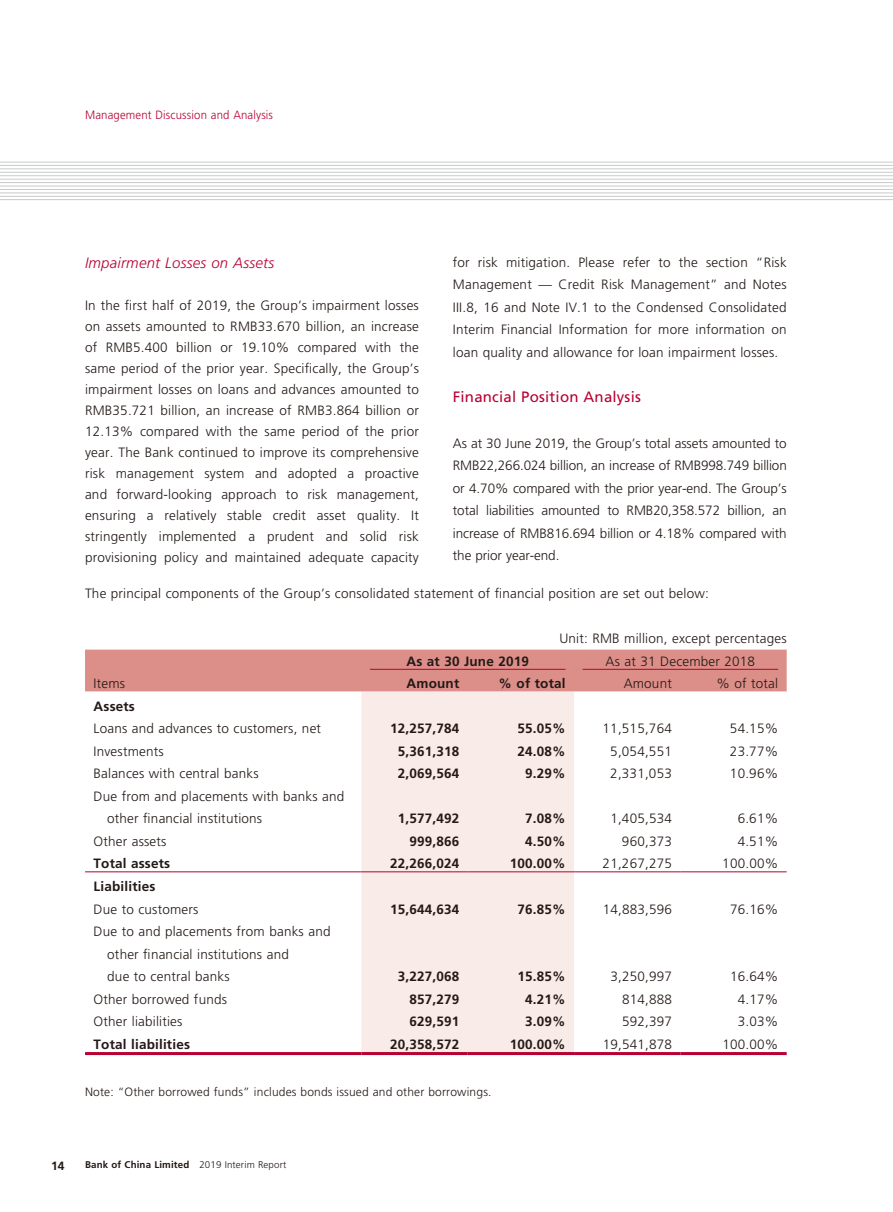
<style>
.page{position:relative;width:893px;height:1212px;background:#fff}
.page>*{position:absolute;margin:0;border:0;box-sizing:border-box;transform-origin:0 0}
.t1{font:15px "Frutiger";letter-spacing:.015em;color:#b80032}
.t2{font:italic 300 15px "Frutiger";letter-spacing:.015em;color:#b80032}
.t3{font:300 13.5px/21px "Frutiger";letter-spacing:.015em;color:#231916;text-align:justify}
.t4{font:700 13.5px "Frutiger";letter-spacing:.015em;color:#231916}
.t5{font:300 12px "Frutiger";letter-spacing:.015em;color:#231916}
.t6{font:300 12px "Frutiger";letter-spacing:.015em;color:#b80032;scale:.95 1}
.t7{font:700 12px "Frutiger";color:#231916}
.t8{font:700 9.75px "Frutiger";letter-spacing:.015em;color:#231916}
.s1{font-weight:300}
</style>
<div class="page">
<hr style="left:0;top:162px;width:893px;height:1px;background:#c9cacb">
<hr style="left:0;top:165px;width:893px;height:1px;background:#c9cacb">
<hr style="left:0;top:168px;width:893px;height:1px;background:#c9cacb">
<hr style="left:0;top:172px;width:893px;height:1px;background:#c9cacb">
<hr style="left:0;top:175px;width:893px;height:1px;background:#c9cacb">
<hr style="left:0;top:179px;width:893px;height:1px;background:#c9cacb">
<hr style="left:0;top:182px;width:893px;height:1px;background:#c9cacb">
<hr style="left:0;top:186px;width:893px;height:1px;background:#c9cacb">
<hr style="left:0;top:189px;width:893px;height:1px;background:#c9cacb">
<hr style="left:0;top:192px;width:893px;height:1px;background:#c9cacb">
<hr style="left:0;top:196px;width:893px;height:1px;background:#c9cacb">
<hr style="left:0;top:199px;width:893px;height:1px;background:#c9cacb">
<div style="left:85px;top:650px;width:702px;height:42px;background:#dc8e89"></div>
<div style="left:361px;top:692px;width:213px;height:360px;background:#f9ebe8"></div>
<hr style="left:85px;top:871px;width:276px;height:1px;background:#b80032">
<hr style="left:361px;top:871px;width:107px;height:1px;background:#b80032">
<hr style="left:468px;top:871px;width:106px;height:1px;background:#b80032">
<hr style="left:574px;top:871px;width:106px;height:1px;background:#b80032">
<hr style="left:680px;top:871px;width:107px;height:1px;background:#b80032">
<hr style="left:85px;top:1052px;width:276px;height:3px;background:#b80032">
<hr style="left:361px;top:1052px;width:107px;height:3px;background:#b80032">
<hr style="left:468px;top:1052px;width:106px;height:3px;background:#b80032">
<hr style="left:574px;top:1052px;width:106px;height:3px;background:#b80032">
<hr style="left:680px;top:1052px;width:107px;height:3px;background:#b80032">
<hr style="left:370px;top:669px;width:196px;height:1px;background:#b80032">
<hr style="left:583px;top:669px;width:195px;height:1px;background:#b80032">
<p class="t6" style="left:85px;top:108px;width:199px">Management Discussion and Analysis</p>
<p class="t3" style="left:453px;top:251px;width:335px;line-height:22.5px">for risk mitigation. Please refer to the section “Risk Management — Credit Risk Management” and Notes III.8, 16 and Note IV.1 to the Condensed Consolidated Interim Financial Information for more information on loan quality and allowance for loan impairment losses.</p>
<p class="t1" style="left:453px;top:388px;width:190px">Financial Position Analysis</p>
<p class="t3" style="left:453px;top:432px;width:335px;line-height:22.5px">As at 30 June 2019, the Group’s total assets amounted to RMB22,266.024 billion, an increase of RMB998.749 billion or 4.70% compared with the prior year-end. The Group’s total liabilities amounted to RMB20,358.572 billion, an increase of RMB816.694 billion or 4.18% compared with the prior year-end.</p>
<p class="t3" style="left:85px;top:583px;width:625px">The principal components of the Group’s consolidated statement of financial position are set out below:</p>
<p class="t3" style="left:559px;top:628px;width:229px">Unit: RMB million, except percentages</p>
<p class="t4" style="left:406px;top:653px;width:124px">As at 30 June 2019</p>
<p class="t3" style="left:606px;top:651px;width:151px">As at 31 December 2018</p>
<p class="t3" style="left:94px;top:673px;width:33px">Items</p>
<p class="t4" style="left:407px;top:675px;width:54px">Amount</p>
<p class="t4" style="left:499px;top:675px;width:68px">% of total</p>
<p class="t3" style="left:624px;top:673px;width:50px">Amount</p>
<p class="t3" style="left:716px;top:673px;width:63px">% of total</p>
<p class="t4" style="left:94px;top:698px;width:43px">Assets</p>
<p class="t3" style="left:94px;top:718px;width:229px">Loans and advances to customers, net</p>
<p class="t4" style="left:390px;top:720px;width:71px">12,257,784</p>
<p class="t4" style="left:517px;top:720px;width:50px">55.05%</p>
<p class="t3" style="left:603px;top:718px;width:71px">11,515,764</p>
<p class="t3" style="left:730px;top:718px;width:50px">54.15%</p>
<p class="t3" style="left:94px;top:741px;width:72px">Investments</p>
<p class="t4" style="left:398px;top:743px;width:63px">5,361,318</p>
<p class="t4" style="left:517px;top:743px;width:50px">24.08%</p>
<p class="t3" style="left:610px;top:741px;width:63px">5,054,551</p>
<p class="t3" style="left:730px;top:741px;width:50px">23.77%</p>
<p class="t3" style="left:94px;top:763px;width:167px">Balances with central banks</p>
<p class="t4" style="left:398px;top:765px;width:63px">2,069,564</p>
<p class="t4" style="left:525px;top:765px;width:42px">9.29%</p>
<p class="t3" style="left:610px;top:763px;width:63px">2,331,053</p>
<p class="t3" style="left:730px;top:763px;width:50px">10.96%</p>
<p class="t3" style="left:107px;top:785px;width:239px;line-height:22.5px;text-indent:-14px">Due from and placements with banks and other financial institutions</p>
<p class="t2" style="left:85px;top:254px;width:191px">Impairment Losses on Assets</p>
<p class="t3" style="left:85px;top:295px;width:335px">In the first half of 2019, the Group’s impairment losses on assets amounted to RMB33.670 billion, an increase of RMB5.400 billion or 19.10% compared with the same period of the prior year. Specifically, the Group’s impairment losses on loans and advances amounted to RMB35.721 billion, an increase of RMB3.864 billion or 12.13% compared with the same period of the prior year. The Bank continued to improve its comprehensive risk management system and adopted a proactive and forward-looking approach to risk management, ensuring a relatively stable credit asset quality. It stringently implemented a prudent and solid risk provisioning policy and maintained adequate capacity</p>
<p class="t4" style="left:398px;top:810px;width:63px">1,577,492</p>
<p class="t4" style="left:525px;top:810px;width:42px">7.08%</p>
<p class="t3" style="left:610px;top:808px;width:63px">1,405,534</p>
<p class="t3" style="left:738px;top:808px;width:42px">6.61%</p>
<p class="t3" style="left:94px;top:831px;width:74px">Other assets</p>
<p class="t4" style="left:409px;top:833px;width:51px">999,866</p>
<p class="t4" style="left:525px;top:833px;width:42px">4.50%</p>
<p class="t3" style="left:622px;top:831px;width:51px">960,373</p>
<p class="t3" style="left:738px;top:831px;width:42px">4.51%</p>
<p class="t4" style="left:94px;top:855px;width:78px">Total assets</p>
<p class="t4" style="left:390px;top:855px;width:71px">22,266,024</p>
<p class="t4" style="left:510px;top:855px;width:57px">100.00%</p>
<p class="t3" style="left:603px;top:853px;width:71px">21,267,275</p>
<p class="t3" style="left:722px;top:853px;width:57px">100.00%</p>
<p class="t4" style="left:94px;top:878px;width:63px">Liabilities</p>
<p class="t3" style="left:94px;top:898px;width:106px">Due to customers</p>
<p class="t4" style="left:390px;top:901px;width:71px">15,644,634</p>
<p class="t4" style="left:517px;top:901px;width:50px">76.85%</p>
<p class="t3" style="left:603px;top:898px;width:71px">14,883,596</p>
<p class="t3" style="left:730px;top:898px;width:50px">76.16%</p>
<p class="t3" style="left:107px;top:920px;width:225px;line-height:22.5px;text-align:left;text-indent:-14px">Due to and placements from banks and other financial institutions and<br>due to central banks</p>
<p class="t4" style="left:398px;top:968px;width:63px">3,227,068</p>
<p class="t4" style="left:517px;top:968px;width:50px">15.85%</p>
<p class="t3" style="left:610px;top:966px;width:63px">3,250,997</p>
<p class="t3" style="left:730px;top:966px;width:50px">16.64%</p>
<p class="t3" style="left:94px;top:988px;width:135px">Other borrowed funds</p>
<p class="t4" style="left:409px;top:991px;width:51px">857,279</p>
<p class="t4" style="left:525px;top:991px;width:42px">4.21%</p>
<p class="t3" style="left:622px;top:988px;width:51px">814,888</p>
<p class="t3" style="left:738px;top:988px;width:42px">4.17%</p>
<p class="t3" style="left:94px;top:1011px;width:90px">Other liabilities</p>
<p class="t4" style="left:409px;top:1013px;width:51px">629,591</p>
<p class="t4" style="left:525px;top:1013px;width:42px">3.09%</p>
<p class="t3" style="left:622px;top:1011px;width:51px">592,397</p>
<p class="t3" style="left:738px;top:1011px;width:42px">3.03%</p>
<p class="t4" style="left:94px;top:1036px;width:98px">Total liabilities</p>
<p class="t4" style="left:390px;top:1036px;width:71px">20,358,572</p>
<p class="t4" style="left:510px;top:1036px;width:57px">100.00%</p>
<p class="t3" style="left:603px;top:1033px;width:71px">19,541,878</p>
<p class="t3" style="left:722px;top:1033px;width:57px">100.00%</p>
<p class="t5" style="left:85px;top:1085px;width:408px">Note: “Other borrowed funds” includes bonds issued and other borrowings.</p>
<p class="t7" style="left:51px;top:1158px;width:15px">14</p>
<p class="t8" style="left:85px;top:1159px;width:203px">Bank of China Limited <span class="s1">2019 Interim Report</span></p>
</div>
